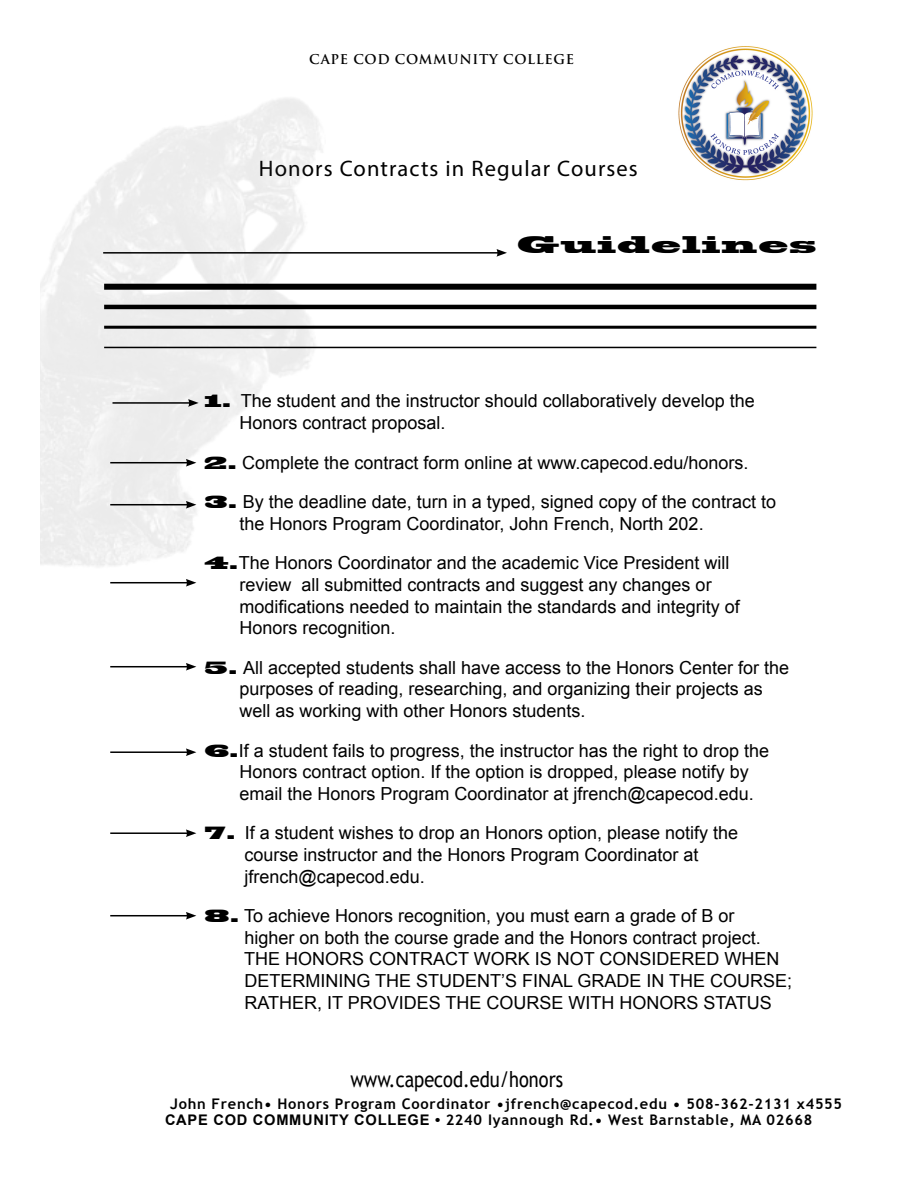
<style>
.page{position:relative;width:918px;height:1188px;background:#fff}
.page>*{position:absolute;margin:0;border:0;box-sizing:border-box;transform-origin:0 0}
.t1{font:22.5px "Myriad Pro";letter-spacing:.05em;color:#000}
.t2{font:22.5px "Blackoak Std";letter-spacing:.05em;color:#000}
.t3{font:21.75px "Trebuchet MS";color:#000;scale:.83 1}
.t4{font:18px/21.6px "Arial";color:#000}
.t5{font:700 14.7px/16.5px "Trebuchet MS";letter-spacing:.05em;color:#000}
.t6{font:700 13.2px "Trajan Pro";letter-spacing:.05em;color:#000}
.s1{font-family:"Blackoak Std";font-size:16.5px}
.s2{font-style:inherit}
.s3{font-family:"Arial"}
</style>
<div class="page">
<hr style="left:103px;top:252px;width:396px;height:2px;background:#000">
<svg style="left:496px;top:249px;width:11px;height:8px"></svg>
<hr style="left:112px;top:402px;width:78px;height:2px;background:#000">
<svg style="left:188px;top:399px;width:11px;height:8px"></svg>
<div style="left:104px;top:284px;width:712px;height:6px;background:#000"></div>
<hr style="left:104px;top:305px;width:712px;height:4px;background:#000">
<hr style="left:104px;top:326px;width:712px;height:3px;background:#000">
<hr style="left:104px;top:347px;width:712px;height:1px;background:#000">
<hr style="left:110px;top:462px;width:78px;height:1px;background:#000">
<svg style="left:186px;top:459px;width:10px;height:8px"></svg>
<hr style="left:110px;top:504px;width:78px;height:1px;background:#000">
<svg style="left:186px;top:501px;width:10px;height:8px"></svg>
<hr style="left:110px;top:582px;width:78px;height:1px;background:#000">
<svg style="left:186px;top:579px;width:10px;height:8px"></svg>
<hr style="left:110px;top:666px;width:78px;height:1px;background:#000">
<svg style="left:186px;top:663px;width:10px;height:8px"></svg>
<hr style="left:110px;top:751px;width:78px;height:2px;background:#000">
<svg style="left:186px;top:748px;width:10px;height:8px"></svg>
<hr style="left:110px;top:832px;width:78px;height:2px;background:#000">
<svg style="left:186px;top:829px;width:10px;height:8px"></svg>
<hr style="left:110px;top:915px;width:78px;height:1px;background:#000">
<svg style="left:186px;top:912px;width:10px;height:8px"></svg>
<img style="left:678px;top:46px;width:135px;height:135px">
<p class="t6" style="left:309px;top:51px;width:266px">CAPE COD COMMUNITY COLLEGE</p>
<p class="t1" style="left:259px;top:155px;width:380px">Honors Contracts in Regular Courses</p>
<p class="t2" style="left:517px;top:229px;width:301px">Guidelines</p>
<p class="t4" style="left:239px;top:390px;width:517px;text-indent:-35px"><span class="s1">1.</span> The student and the instructor should collaboratively develop the<br>Honors contract proposal.</p>
<p class="t4" style="left:204px;top:452px;width:546px"><span class="s1">2.</span> Complete the contract form online at www.capecod.edu/honors.</p>
<p class="t4" style="left:239px;top:491px;width:538px;text-indent:-35px"><span class="s1">3.</span> By the deadline date, turn in a typed, signed copy of the contract to the Honors Program Coordinator, <span class="s2">John French</span>, <span class="s2">North 202.</span></p>
<p class="t4" style="left:239px;top:552px;width:502px;text-indent:-35px"><span class="s1">4.</span>The Honors Coordinator and the academic Vice President will review all submitted contracts and suggest any changes or modifications needed to maintain the standards and integrity of Honors recognition.</p>
<p class="t4" style="left:239px;top:657px;width:551px;text-indent:-35px"><span class="s1">5.</span> All accepted students shall have access to the Honors Center for the purposes of reading, researching, and organizing their projects as well as working with other Honors students.</p>
<p class="t4" style="left:239px;top:740px;width:531px;text-indent:-35px"><span class="s1">6.</span>If a student fails to progress, the instructor has the right to drop the<br>Honors contract option. If the option is dropped, please notify by email the Honors Program Coordinator at <span class="s2">jfrench</span>@capecod.edu.</p>
<p class="t4" style="left:244px;top:822px;width:495px;text-indent:-40px"><span class="s1">7.</span> If a student wishes to drop an Honors option, please notify the course instructor and the Honors Program Coordinator at <span class="s2">jfrench</span>@capecod.edu.</p>
<p class="t4" style="left:244px;top:905px;width:550px;text-indent:-40px"><span class="s1">8.</span> To achieve Honors recognition, you must earn a grade of B or<br>higher on both the course grade and the Honors contract project.<br>THE HONORS CONTRACT WORK IS NOT CONSIDERED WHEN DETERMINING THE STUDENT’S FINAL GRADE IN THE COURSE; RATHER, IT PROVIDES THE COURSE WITH HONORS STATUS</p>
<p class="t3" style="left:350px;top:1067px;width:258px">www.capecod.edu/honors</p>
<p class="t5" style="left:165px;top:1095px;width:679px;text-indent:5px"><span class="s2">John French</span>• Honors Program Coordinator •<span class="s2">jfrench</span>@capecod.edu • 508-362-2131 x4<span class="s2">555<br></span><span class="s3">CAPE COD COMMUNITY COLLEGE •</span> 2240 Iyannough Rd.• West Barnstable, MA 02668</p>
</div>
